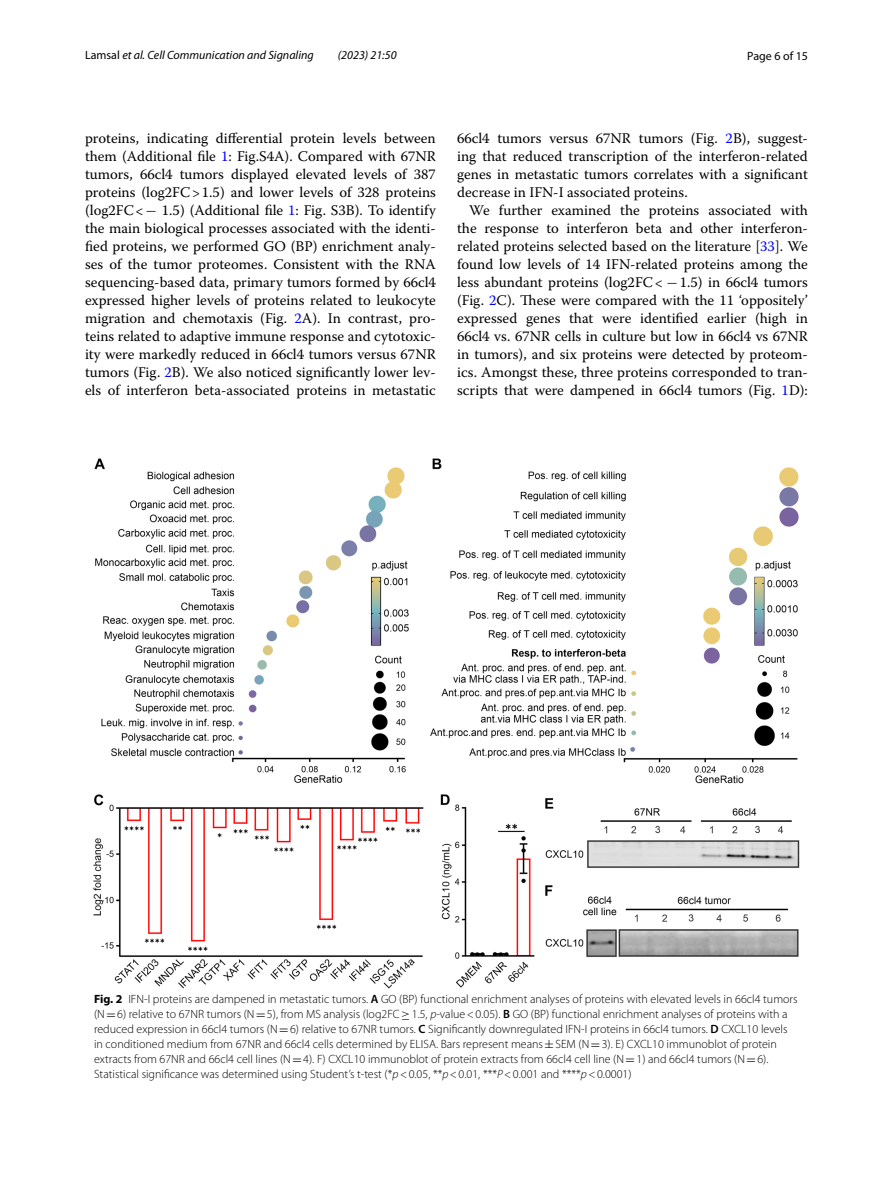
<style>
.page{position:relative;width:893px;height:1187px;background:#fff}
.page>*{position:absolute;margin:0;border:0;box-sizing:border-box;transform-origin:0 0}
.t1{font:14.7px/18px "Warnock Pro";color:#000;text-align:justify}
.t2{font:300 12px/15px "Myriad Pro";color:#000}
.t3{font:italic 12px "Myriad Pro";color:#000}
.t4{font:12px "Myriad Pro";color:#000}
.s1{font-style:normal}
.s2{color:#00f}
.s3{font-family:"MTSY"}
.s4{font-weight:700}
.s5{font-weight:600}
.s6{font-family:"MTSY";font-weight:400}
.s7{font-style:italic}
</style>
<div class="page">
<img style="left:94px;top:458px;width:705px;height:530px">
<p class="t3" style="left:85px;top:48px;width:230px"><span class="s1">Lamsal</span> et al. Cell Communication and Signaling</p>
<p class="t3" style="left:338px;top:48px;width:60px">(2023) 21:50</p>
<p class="t4" style="left:747px;top:48px;width:62px">Page 6 of 15</p>
<p class="t1" style="left:85px;top:128px;width:352px">proteins, indicating differential protein levels between them (Additional file <span class="s2">1</span>: Fig.S4A). Compared with 67NR tumors, 66cl4 tumors displayed elevated levels of 387 proteins (log2FC&gt;1.5) and lower levels of 328 proteins (log2FC&lt;<span class="s3">−</span> 1.5) (Additional file <span class="s2">1</span>: Fig. S3B). To identify the main biological processes associated with the identi&shy;fied proteins, we performed GO (BP) enrichment analy&shy;ses of the tumor proteomes. Consistent with the RNA sequencing-based data, primary tumors formed by 66cl4 expressed higher levels of proteins related to leukocyte migration and chemotaxis (Fig. <span class="s2">2</span>A). In contrast, pro&shy;teins related to adaptive immune response and cytotoxic&shy;ity were markedly reduced in 66cl4 tumors versus 67NR tumors (Fig. <span class="s2">2</span>B). We also noticed significantly lower lev&shy;els of interferon beta-associated proteins in metastatic</p>
<p class="t1" style="left:457px;top:128px;width:352px">66cl4 tumors versus 67NR tumors (Fig. <span class="s2">2</span>B), suggest&shy;ing that reduced transcription of the interferon-related genes in metastatic tumors correlates with a significant decrease in IFN-I associated proteins.</p>
<p class="t1" style="left:457px;top:200px;width:352px;text-indent:12px">We further examined the proteins associated with the response to interferon beta and other interferon&shy;related proteins selected based on the literature [<span class="s2">33</span>]. We found low levels of 14 IFN-related proteins among the less abundant proteins (log2FC&lt; <span class="s3">−</span>1.5) in 66cl4 tumors (Fig. <span class="s2">2</span>C). These were compared with the 11 ‘oppositely’ expressed genes that were identified earlier (high in 66cl4 vs. 67NR cells in culture but low in 66cl4 vs 67NR in tumors), and six proteins were detected by proteom&shy;ics. Amongst these, three proteins corresponded to tran&shy;scripts that were dampened in 66cl4 tumors (Fig. <span class="s2">1</span>D):</p>
<p class="t2" style="left:94px;top:991px;width:705px"><span class="s4">Fig. 2</span> IFN-I proteins are dampened in metastatic tumors. <span class="s5">A</span> GO (BP) functional enrichment analyses of proteins with elevated levels in 66cl4 tumors (N<span class="s6">=</span>6) relative to 67NR tumors (N<span class="s6">=</span>5), from MS analysis (log2FC<span class="s6">≥</span>1.5, <span class="s7">p</span>-value&lt;0.05). <span class="s5">B</span> GO (BP) functional enrichment analyses of proteins with a reduced expression in 66cl4 tumors (N<span class="s6">=</span>6) relative to 67NR tumors. <span class="s5">C</span> Significantly downregulated IFN-I proteins in 66cl4 tumors. <span class="s5">D</span> CXCL10 levels in conditioned medium from 67NR and 66cl4 cells determined by ELISA. Bars represent means<span class="s6">±</span>SEM (N<span class="s6">=</span>3). E) CXCL10 immunoblot of protein extracts from 67NR and 66cl4 cell lines (N<span class="s6">=</span>4). F) CXCL10 immunoblot of protein extracts from 66cl4 cell line (N<span class="s6">=</span>1) and 66cl4 tumors (N<span class="s6">=</span>6).<br>Statistical significance was determined using Student’s t-test (*<span class="s7">p</span>&lt;0.05, **<span class="s7">p</span>&lt;0.01, ***<span class="s7">P</span>&lt;0.001 and ****<span class="s7">p</span>&lt;0.0001)</p>
</div>
